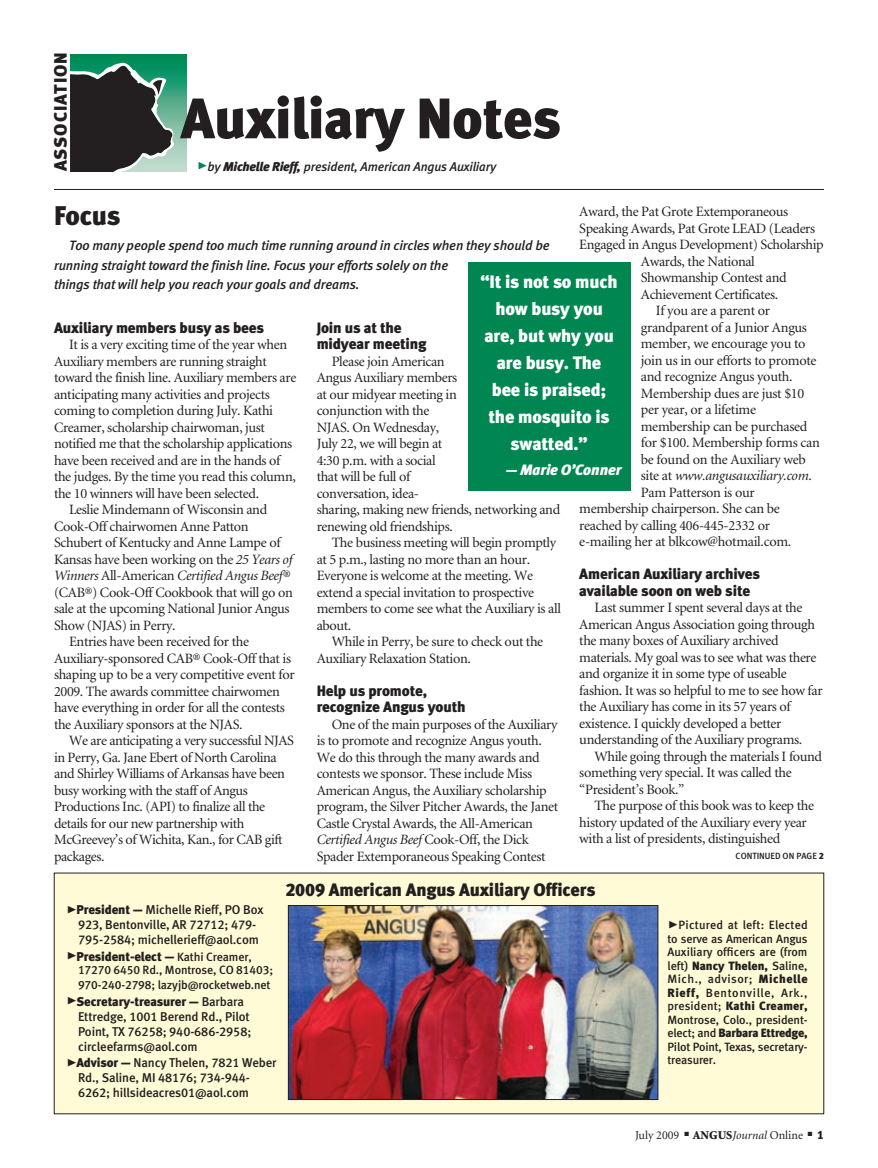
<style>
.page{position:relative;width:878px;height:1168px;background:#fff}
.page>*{position:absolute;margin:0;border:0;box-sizing:border-box;transform-origin:0 0}
.t1{font:57px "Meta Black LF";letter-spacing:-.01em;color:#231f20}
.column_headline{font:27px "Meta Black LF";color:#231f20}
.pull_quote{font:18px/27px "Meta Black LF";letter-spacing:-.01em;color:#fff;text-align:center}
.t2{font:18px "Meta Black LF";letter-spacing:-.01em;color:#231f20}
.t3{font:18px "Meta Black LF";letter-spacing:.05em;color:#231f20}
.subhead{font:15px/16.5px "Meta Black LF";letter-spacing:-.01em;color:#231f20}
.pull_quote-2{font:italic 15px "Meta Black LF";letter-spacing:-.01em;color:#fff}
.body_text{font:14.25px/16.5px "Minion";letter-spacing:-.025em;color:#231f20}
.body_text-2{font:italic 14.25px "Minion";letter-spacing:-.02em;color:#231f20}
.column_intro{font:italic 13.5px/19.5px "Meta Medium LF";letter-spacing:-.01em;color:#231f20}
.t4{font:12.75px/15px "Meta Medium LF";letter-spacing:-.01em;color:#231f20}
.t5{font:italic 12.75px "Meta Medium LF";letter-spacing:-.01em;color:#231f20}
.t6{font:12.75px "Meta Black LF";letter-spacing:-.01em;color:#231f20}
.cutlines{font:12px/13.5px "Meta Medium LF";letter-spacing:-.01em;color:#231f20;text-align:justify}
.t7{font:12px "Minion";color:#231f20}
.t8{font:9px "Meta Medium LF";color:#231f20}
.s1{font-family:"Meta Black Caps Expert";font-style:normal;font-size:21px;color:#008751}
.s2{font-family:"Meta Black LF"}
.s3{font-style:normal}
.s4{font-style:italic}
.s5{font-family:"Meta Black Caps Expert";font-size:21px}
.s6{font-family:"Meta Medium LF";font-size:12px}
.s7{font-weight:900}
</style>
<div class="page">
<svg style="left:70px;top:54px;width:117px;height:117px;background:#42a57f"></svg>
<svg style="left:70px;top:61px;width:104px;height:110px;background:#3a4d46"></svg>
<hr style="left:54px;top:189px;width:770px;height:1px;background:#231f20">
<div style="left:54px;top:873px;width:769px;height:241px;background:#fffbd6"></div>
<div style="left:468px;top:262px;width:162px;height:228px;background:#008751"></div>
<img style="left:290px;top:907px;width:366px;height:191px">
<div style="left:288px;top:905px;width:370px;height:195px;border:1px solid #231f20"></div>
<p class="t3" style="left:50px;top:171px;width:118px;rotate:-90deg">Association</p>
<p class="t1" style="left:181px;top:84px;width:382px">Auxiliary Notes</p>
<p class="t5" style="left:197px;top:159px;width:301px"><span class="s1">@</span>by <span class="s2">Michelle Rieff,</span> president, American Angus Auxiliary</p>
<p class="column_headline" style="left:54px;top:199px;width:68px">Focus</p>
<p class="column_intro" style="left:54px;top:235px;width:497px;text-indent:15px">Too many people spend too much time running around in circles when they should be running straight toward the finish line. Focus your efforts solely on the<br>things that will help you reach your goals and dreams.</p>
<p class="body_text" style="left:579px;top:204px;width:210px">Award, the Pat Grote Extemporaneous</p>
<p class="body_text" style="left:579px;top:220px;width:237px">Speaking Awards, Pat Grote LEAD (Leaders</p>
<p class="body_text" style="left:579px;top:237px;width:246px">Engaged in Angus Development) Scholarship</p>
<p class="body_text" style="left:640px;top:253px;width:115px">Awards, the National</p>
<p class="body_text" style="left:640px;top:270px;width:147px">Showmanship Contest and</p>
<p class="body_text" style="left:640px;top:286px;width:139px">Achievement Certificates.</p>
<p class="body_text" style="left:656px;top:303px;width:116px">If you are a parent or</p>
<p class="body_text" style="left:640px;top:319px;width:168px">grandparent of a Junior Angus</p>
<p class="body_text" style="left:640px;top:336px;width:166px">member, we encourage you to</p>
<p class="body_text" style="left:640px;top:352px;width:177px">join us in our efforts to promote</p>
<p class="body_text" style="left:640px;top:369px;width:153px">and recognize Angus youth.</p>
<p class="body_text" style="left:640px;top:385px;width:165px">Membership dues are just $10</p>
<p class="body_text" style="left:640px;top:402px;width:117px">per year, or a lifetime</p>
<p class="body_text" style="left:640px;top:418px;width:168px">membership can be purchased</p>
<p class="body_text" style="left:640px;top:435px;width:180px">for $100. Membership forms can</p>
<p class="body_text" style="left:640px;top:451px;width:166px">be found on the Auxiliary web</p>
<p class="body_text-2" style="left:640px;top:469px;width:173px"><span class="s3">site at</span> www.angusauxiliary.com<span class="s3">.</span></p>
<p class="body_text" style="left:640px;top:484px;width:115px">Pam Patterson is our</p>
<p class="body_text" style="left:579px;top:501px;width:202px">membership chairperson. She can be</p>
<p class="body_text" style="left:579px;top:517px;width:192px">reached by calling 406-445-2332 or</p>
<p class="body_text" style="left:579px;top:534px;width:213px">e-mailing her at blkcow@hotmail.com.</p>
<p class="subhead" style="left:579px;top:566px;width:182px">American Auxiliary archives available soon on web site</p>
<p class="body_text" style="left:579px;top:600px;width:245px;text-indent:15px">Last summer I spent several days at the American Angus Association going through the many boxes of Auxiliary archived materials. My goal was to see what was there and organize it in some type of useable fashion. It was so helpful to me to see how far the Auxiliary has come in its 57 years of existence. I quickly developed a better understanding of the Auxiliary programs.</p>
<p class="body_text" style="left:579px;top:748px;width:244px;text-indent:15px">While going through the materials I found something very special. It was called the “President’s Book.”</p>
<p class="body_text" style="left:579px;top:798px;width:236px;text-indent:15px">The purpose of this book was to keep the history updated of the Auxiliary every year with a list of presidents, distinguished</p>
<p class="pull_quote" style="left:480px;top:268px;width:139px">“It is not so much how busy you are, but why you are busy. The<br>bee is praised; the mosquito is swatted.”</p>
<p class="pull_quote-2" style="left:505px;top:461px;width:117px">— Marie O’Conner</p>
<p class="subhead" style="left:54px;top:319px;width:212px">Auxiliary members busy as bees</p>
<p class="body_text" style="left:54px;top:337px;width:244px;text-indent:15px">It is a very exciting time of the year when Auxiliary members are running straight toward the finish line. Auxiliary members are anticipating many activities and projects coming to completion during July. Kathi Creamer, scholarship chairwoman, just notified me that the scholarship applications have been received and are in the hands of the judges. By the time you read this column, the 10 winners will have been selected.</p>
<p class="body_text" style="left:54px;top:502px;width:240px;text-indent:15px">Leslie Mindemann of Wisconsin and Cook-Off chairwomen Anne Patton Schubert of Kentucky and Anne Lampe of Kansas have been working on the <span class="s4">25 Years of Winners</span> All-American <span class="s4">Certified Angus Beef</span>® (CAB®) Cook-Off Cookbook that will go on sale at the upcoming National Junior Angus Show (NJAS) in Perry.</p>
<p class="body_text" style="left:54px;top:634px;width:242px;text-indent:15px">Entries have been received for the Auxiliary-sponsored CAB® Cook-Off that is shaping up to be a very competitive event for 2009. The awards committee chairwomen have everything in order for all the contests the Auxiliary sponsors at the NJAS.</p>
<p class="body_text" style="left:54px;top:733px;width:241px;text-indent:15px">We are anticipating a very successful NJAS in Perry, Ga. Jane Ebert of North Carolina and Shirley Williams of Arkansas have been busy working with the staff of Angus Productions Inc. (API) to finalize all the details for our new partnership with McGreevey’s of Wichita, Kan., for CAB gift packages.</p>
<p class="subhead" style="left:316px;top:319px;width:111px">Join us at the midyear meeting</p>
<p class="body_text" style="left:316px;top:353px;width:245px;text-indent:15px">Please join American<br>Angus Auxiliary members<br>at our midyear meeting in<br>conjunction with the<br>NJAS. On Wednesday,<br>July 22, we will begin at<br>4:30 p.m. with a social<br>that will be full of<br>conversation, idea-<br>sharing, making new friends, networking and renewing old friendships.</p>
<p class="body_text" style="left:316px;top:535px;width:246px;text-indent:15px">The business meeting will begin promptly at 5 p.m., lasting no more than an hour.<br>Everyone is welcome at the meeting. We extend a special invitation to prospective members to come see what the Auxiliary is all about.</p>
<p class="body_text" style="left:316px;top:634px;width:228px;text-indent:15px">While in Perry, be sure to check out the<br>Auxiliary Relaxation Station.</p>
<p class="subhead" style="left:316px;top:682px;width:151px">Help us promote, recognize Angus youth</p>
<p class="body_text" style="left:316px;top:716px;width:243px;text-indent:15px">One of the main purposes of the Auxiliary is to promote and recognize Angus youth.<br>We do this through the many awards and contests we sponsor. These include Miss American Angus, the Auxiliary scholarship program, the Silver Pitcher Awards, the Janet Castle Crystal Awards, the All-American <span class="s4">Certified Angus Beef</span> Cook-Off, the Dick Spader Extemporaneous Speaking Contest</p>
<p class="t8" style="left:735px;top:851px;width:90px">CONTINUED ON PAGE <span class="s2">2</span></p>
<p class="t4" style="left:66px;top:902px;width:199px;text-align:center"><span class="s5">@</span><span class="s2">President —</span> Michelle Rieff, PO Box<br>923, Bentonville, AR 72712; 479-<br>795-2584; michellerieff@aol.com</p>
<p class="t6" style="left:66px;top:948px;width:187px"><span class="s5">@</span>President-elect — <span class="s6">Kathi Creamer,</span></p>
<p class="cutlines" style="left:78px;top:962px;width:196px;line-height:15px">17270 6450 Rd., Montrose, CO 81403;<br>970-240-2798; lazyjb@rocketweb.net</p>
<p class="t4" style="left:78px;top:993px;width:175px;text-indent:-12px"><span class="s5">@</span><span class="s2">Secretary-treasurer —</span> Barbara<br>Ettredge, 1001 Berend Rd., Pilot<br>Point, TX 76258; 940-686-2958; circleefarms@aol.com</p>
<p class="t4" style="left:78px;top:1055px;width:200px;text-indent:-12px"><span class="s5">@</span><span class="s2">Advisor —</span> Nancy Thelen, 7821 Weber<br>Rd., Saline, MI 48176; 734-944-<br>6262; hillsideacres01@aol.com</p>
<p class="t2" style="left:285px;top:878px;width:312px">2009 American Angus Auxiliary Officers</p>
<p class="cutlines" style="left:667px;top:918px;width:142px"><span class="s5">@</span>Pictured at left: Elected to serve as American Angus Auxiliary officers are (from left) <span class="s2">Nancy Thelen,</span> Saline, Mich., advisor; <span class="s2">Michelle Rieff,</span> Bentonville, Ark., president; <span class="s2">Kathi Creamer, </span>Montrose, Colo., president&shy;elect; and <span class="s2">Barbara Ettredge, </span>Pilot Point, Texas, secretary&shy;treasurer.</p>
<p class="t7" style="left:635px;top:1129px;width:190px">July 2009 ■ <span class="s7">ANGUS</span><span class="s4">Journal</span> Online ■ <span class="s2">1</span></p>
</div>
